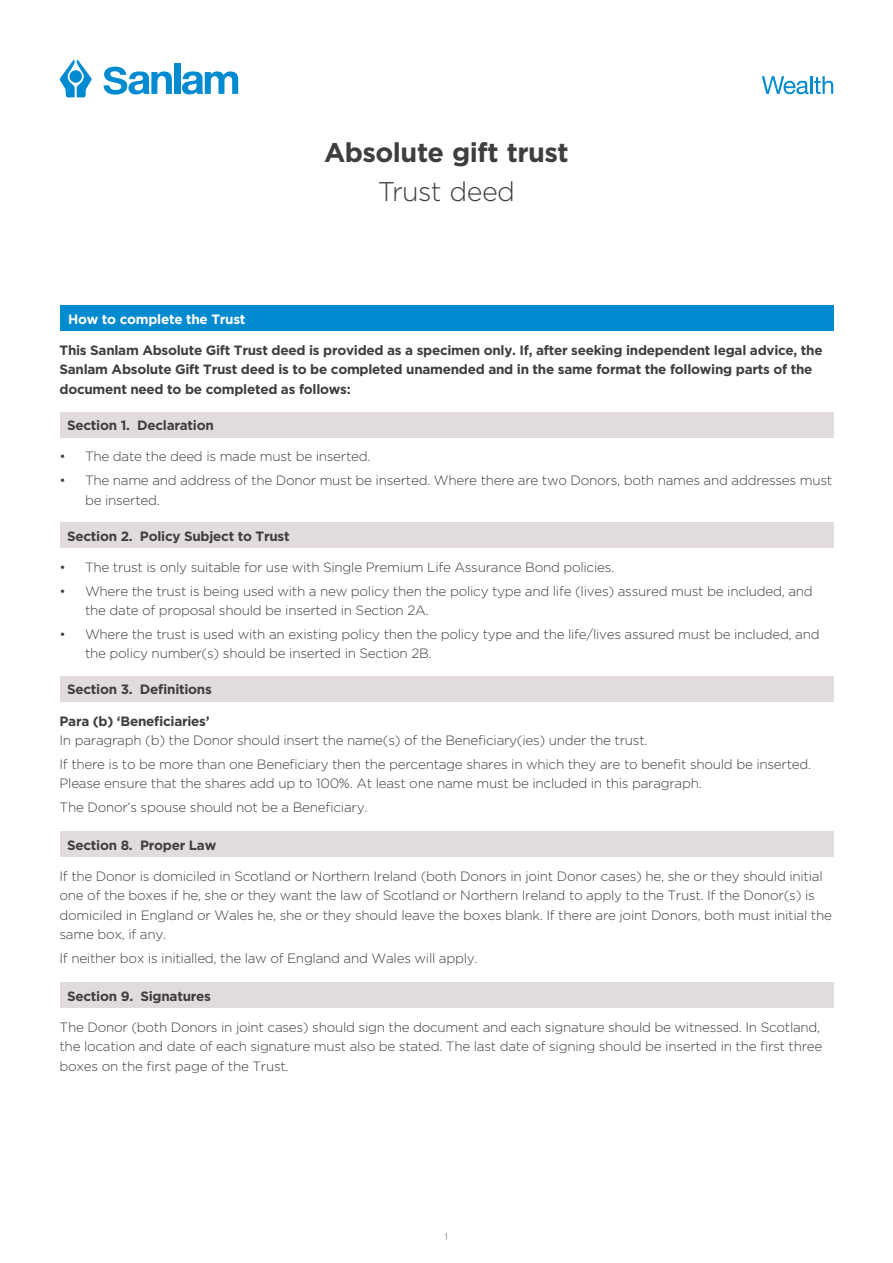
<style>
.page{position:relative;width:893px;height:1263px;background:#fff}
.page>*{position:absolute;margin:0;border:0;box-sizing:border-box;transform-origin:0 0}
.t1{font:700 27px "Gotham";letter-spacing:-.02em;color:#3e3e3f}
.t2{font:300 27px "Gotham";letter-spacing:-.025em;color:#3e3e3f}
.t3{font:300 13.5px/19.5px "Gotham";letter-spacing:-.02em;color:#3e3e3f}
.t4{font:700 13.5px/19.5px "Gotham";letter-spacing:-.02em;color:#3e3e3f}
.t5{font:700 13.5px "Gotham";letter-spacing:-.02em;color:#fff}
.t6{font:300 9px "Gotham";color:#3e3e3f}
</style>
<div class="page">
<div style="left:60px;top:306px;width:773px;height:25px;background:#008ad0"></div>
<div style="left:60px;top:412px;width:773px;height:25px;background:#e1dbdf"></div>
<div style="left:60px;top:522px;width:773px;height:26px;background:#e1dbdf"></div>
<div style="left:60px;top:676px;width:773px;height:26px;background:#e1dbdf"></div>
<div style="left:60px;top:832px;width:773px;height:25px;background:#e1dbdf"></div>
<div style="left:60px;top:983px;width:773px;height:25px;background:#e1dbdf"></div>
<svg style="left:60px;top:60px;width:32px;height:37px"></svg>
<div style="left:174px;top:64px;width:6px;height:30px;background:#008ad0"></div>
<svg style="left:104px;top:67px;width:68px;height:28px"></svg>
<svg style="left:182px;top:71px;width:56px;height:23px"></svg>
<svg style="left:762px;top:76px;width:71px;height:18px"></svg>
<h1 class="t1" style="left:324px;top:135px;width:246px">Absolute gift trust</h1>
<h1 class="t2" style="left:378px;top:175px;width:139px">Trust deed</h1>
<p class="t5" style="left:68px;top:310px;width:179px">How to complete the Trust</p>
<p class="t4" style="left:60px;top:340px;width:765px">This Sanlam Absolute Gift Trust deed is provided as a specimen only. If, after seeking independent legal advice, the<br>Sanlam Absolute Gift Trust deed is to be completed unamended and in the same format the following parts of the document need to be completed as follows:</p>
<p class="t4" style="left:67px;top:416px;width:148px">Section 1. Declaration</p>
<p class="t3" style="left:60px;top:446px;width:312px">• The date the deed is made must be inserted.</p>
<p class="t3" style="left:85px;top:470px;width:749px;text-indent:-26px">• The name and address of the Donor must be inserted. Where there are two Donors, both names and addresses must be inserted.</p>
<p class="t4" style="left:67px;top:526px;width:224px">Section 2. Policy Subject to Trust</p>
<p class="t3" style="left:60px;top:557px;width:556px">• The trust is only suitable for use with Single Premium Life Assurance Bond policies.</p>
<p class="t3" style="left:85px;top:581px;width:729px;text-indent:-26px">• Where the trust is being used with a new policy then the policy type and life (lives) assured must be included, and the date of proposal should be inserted in Section 2A.</p>
<p class="t3" style="left:85px;top:624px;width:736px;text-indent:-26px">• Where the trust is used with an existing policy then the policy type and the life/lives assured must be included, and the policy number(s) should be inserted in Section 2B.</p>
<p class="t4" style="left:67px;top:680px;width:146px">Section 3. Definitions</p>
<p class="t4" style="left:60px;top:711px;width:152px">Para (b) ‘Beneficiaries’</p>
<p class="t3" style="left:60px;top:728px;width:753px;line-height:23.7px">In paragraph (b) the Donor should insert the name(s) of the Beneficiary(ies) under the trust.<br>If there is to be more than one Beneficiary then the percentage shares in which they are to benefit should be inserted.</p>
<p class="t3" style="left:60px;top:771px;width:644px;line-height:23.7px">Please ensure that the shares add up to 100%. At least one name must be included in this paragraph.<br>The Donor’s spouse should not be a Beneficiary.</p>
<p class="t4" style="left:67px;top:835px;width:151px">Section 8. Proper Law</p>
<p class="t3" style="left:60px;top:866px;width:774px">If the Donor is domiciled in Scotland or Northern Ireland (both Donors in joint Donor cases) he, she or they should initial one of the boxes if he, she or they want the law of Scotland or Northern Ireland to apply to the Trust. If the Donor(s) is domiciled in England or Wales he, she or they should leave the boxes blank. If there are joint Donors, both must initial the same box, if any.</p>
<p class="t3" style="left:60px;top:948px;width:420px">If neither box is initialled, the law of England and Wales will apply.</p>
<p class="t4" style="left:67px;top:986px;width:145px">Section 9. Signatures</p>
<p class="t3" style="left:60px;top:1017px;width:764px">The Donor (both Donors in joint cases) should sign the document and each signature should be witnessed. In Scotland, the location and date of each signature must also be stated. The last date of signing should be inserted in the first three boxes on the first page of the Trust.</p>
<p class="t6" style="left:445px;top:1231px;width:5px">1</p>
</div>
